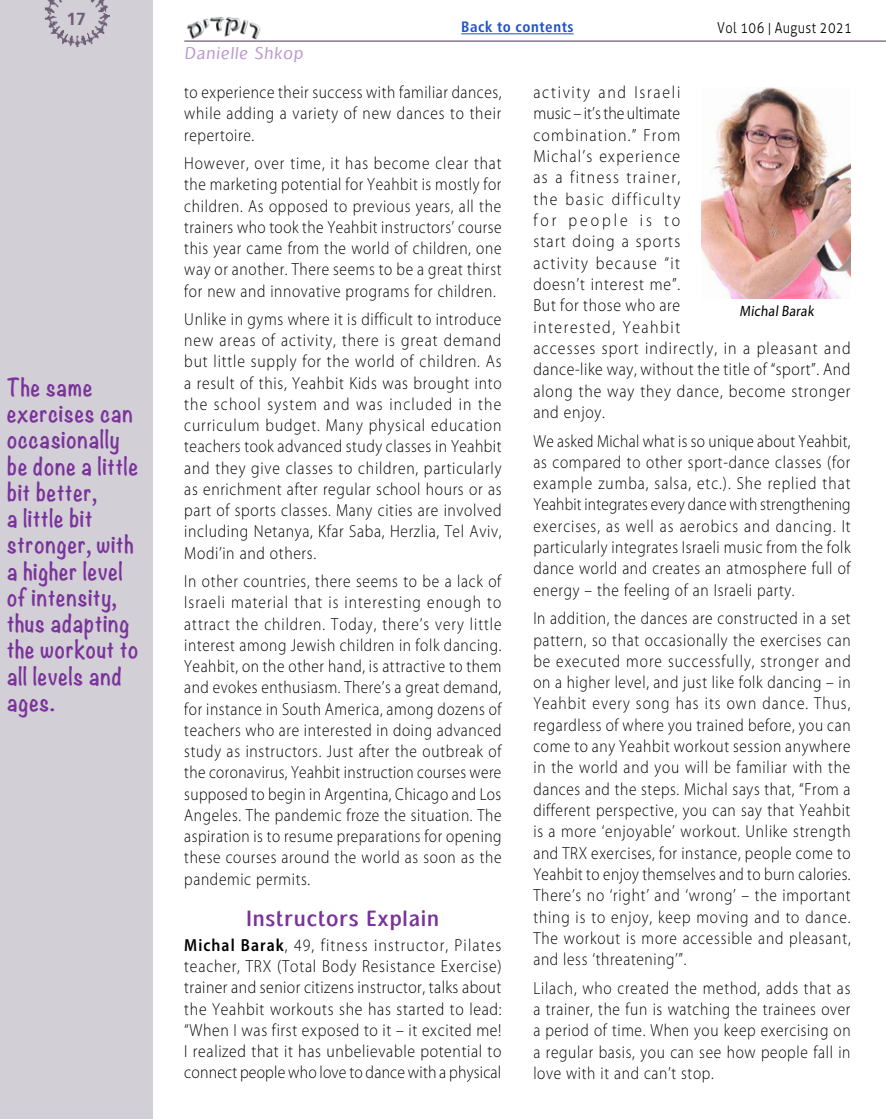
<style>
.page{position:relative;width:886px;height:1120px;background:#fff}
.page>*{position:absolute;margin:0;border:0;box-sizing:border-box;transform-origin:0 0}
.t1{font:700 22.5px "Typogarph";letter-spacing:.04em;color:#7a339b;scale:.88 1}
.t2{font:700 22px/26.2px "Noteworthy";letter-spacing:.04em;color:#7a339b;scale:.9 1}
.t3{font:300 17.5px/21.4px "Myriad Pro";letter-spacing:.045em;color:#000;text-align:justify;scale:.88 1}
.t4{font:300 17.5px/21.2px "Myriad Pro";letter-spacing:.045em;color:#000;text-align:justify;scale:.89 1}
.t5{font:300 17.5px/21.4px "Myriad Pro";letter-spacing:.07em;color:#000;scale:.9 1}
.t6{font:300 17.5px/21.2px "Myriad Pro";letter-spacing:.045em;color:#000;text-align:justify;scale:.9 1}
.t7{font:17.5px "Typogarph";color:#bc99cd;scale:.9 1}
.t8{font:700 17.5px "Frutiger";color:#6e6077}
.t9{font:300 15px "Aller";letter-spacing:.035em;color:#000;scale:.85 1}
.t10{font:700 condensed 15px "Frutiger";letter-spacing:.035em;color:#1f51c7}
.t11{font:15px "Myriad Pro";color:#000;scale:.9 1}
.s1{font-family:"Fb David New";font-weight:700}
.s2{font-weight:600}
</style>
<div class="page">
<div style="left:0;top:0;width:152px;height:1119px;background:#d3cfd6"></div>
<img style="left:187px;top:16px;width:73px;height:24px">
<img style="left:45px;top:0;width:64px;height:47px">
<hr style="left:184px;top:40px;width:702px;height:2px;background:#6e6077">
<hr style="left:461px;top:33px;width:113px;height:1px;background:#1f51c7">
<img style="left:701px;top:88px;width:149px;height:211px">
<p class="t8" style="left:66px;top:9px;width:21px">17</p>
<p class="t2" style="left:7px;top:373px;width:148px">The same exercises can occasionally be done a little bit better,<br>a little bit stronger, with a higher level of intensity, thus adapting the workout to all levels and ages.</p>
<p class="t7" style="left:184px;top:41px;width:136px">Danielle Shkop</p>
<p class="t10" style="left:461px;top:18px;width:114px">Back to contents</p>
<p class="t9" style="left:717px;top:19px;width:160px">Vol 106 <span class="s1">|</span> August 2021</p>
<p class="t3" style="left:184px;top:82px;width:362px">to experience their success with familiar dances, while adding a variety of new dances to their repertoire.</p>
<p class="t3" style="left:184px;top:153px;width:362px">However, over time, it has become clear that the marketing potential for Yeahbit is mostly for children. As opposed to previous years, all the trainers who took the Yeahbit instructors’ course this year came from the world of children, one way or another. There seems to be a great thirst for new and innovative programs for children.</p>
<p class="t4" style="left:184px;top:309px;width:358px">Unlike in gyms where it is difficult to introduce new areas of activity, there is great demand but little supply for the world of children. As a result of this, Yeahbit Kids was brought into the school system and was included in the curriculum budget. Many physical education teachers took advanced study classes in Yeahbit and they give classes to children, particularly as enrichment after regular school hours or as part of sports classes. Many cities are involved including Netanya, Kfar Saba, Herzlia, Tel Aviv, Modi’in and others.</p>
<p class="t3" style="left:184px;top:571px;width:362px">In other countries, there seems to be a lack of Israeli material that is interesting enough to attract the children. Today, there’s very little interest among Jewish children in folk dancing.<br>Yeahbit, on the other hand, is attractive to them and evokes enthusiasm. There’s a great demand, for instance in South America, among dozens of teachers who are interested in doing advanced study as instructors. Just after the outbreak of the coronavirus, Yeahbit instruction courses were supposed to begin in Argentina, Chicago and Los Angeles. The pandemic froze the situation. The aspiration is to resume preparations for opening these courses around the world as soon as the pandemic permits.</p>
<p class="t1" style="left:246px;top:903px;width:220px">Instructors Explain</p>
<p class="t6" style="left:184px;top:935px;width:354px"><span class="s2">Michal Barak</span>, 49, fitness instructor, Pilates teacher, TRX (Total Body Resistance Exercise) trainer and senior citizens instructor, talks about the Yeahbit workouts she has started to lead: “When I was first exposed to it – it excited me!<br>I realized that it has unbelievable potential to connect people who love to dance with a physical</p>
<p class="t5" style="left:533px;top:82px;width:354px">activity and Israeli<br>music – it’s the ultimate<br>combination.” From<br>Michal’s experience<br>as a fitness trainer,<br>the basic difficulty<br>for people is to<br>start doing a sports<br>activity because “it<br>doesn’t interest me”.<br>But for those who are<br>interested, Yeahbit<br>accesses sport indirectly, in a pleasant and dance-like way, without the title of “sport”. And along the way they dance, become stronger and enjoy.</p>
<p class="t3" style="left:533px;top:430px;width:362px">We asked Michal what is so unique about Yeahbit, as compared to other sport-dance classes (for example zumba, salsa, etc.). She replied that Yeahbit integrates every dance with strengthening exercises, as well as aerobics and dancing. It particularly integrates Israeli music from the folk dance world and creates an atmosphere full of energy – the feeling of an Israeli party.</p>
<p class="t3" style="left:533px;top:608px;width:362px">In addition, the dances are constructed in a set pattern, so that occasionally the exercises can be executed more successfully, stronger and on a higher level, and just like folk dancing – in Yeahbit every song has its own dance. Thus, regardless of where you trained before, you can come to any Yeahbit workout session anywhere in the world and you will be familiar with the dances and the steps. Michal says that, “From a different perspective, you can say that Yeahbit is a more ‘enjoyable’ workout. Unlike strength and TRX exercises, for instance, people come to Yeahbit to enjoy themselves and to burn calories.<br>There’s no ‘right’ and ‘wrong’ – the important thing is to enjoy, keep moving and to dance.<br>The workout is more accessible and pleasant, and less ‘threatening’”.</p>
<p class="t3" style="left:533px;top:977px;width:362px">Lilach, who created the method, adds that as a trainer, the fun is watching the trainees over a period of time. When you keep exercising on a regular basis, you can see how people fall in love with it and can’t stop.</p>
<p class="t11" style="left:739px;top:302px;width:86px">Michal Barak</p>
</div>
